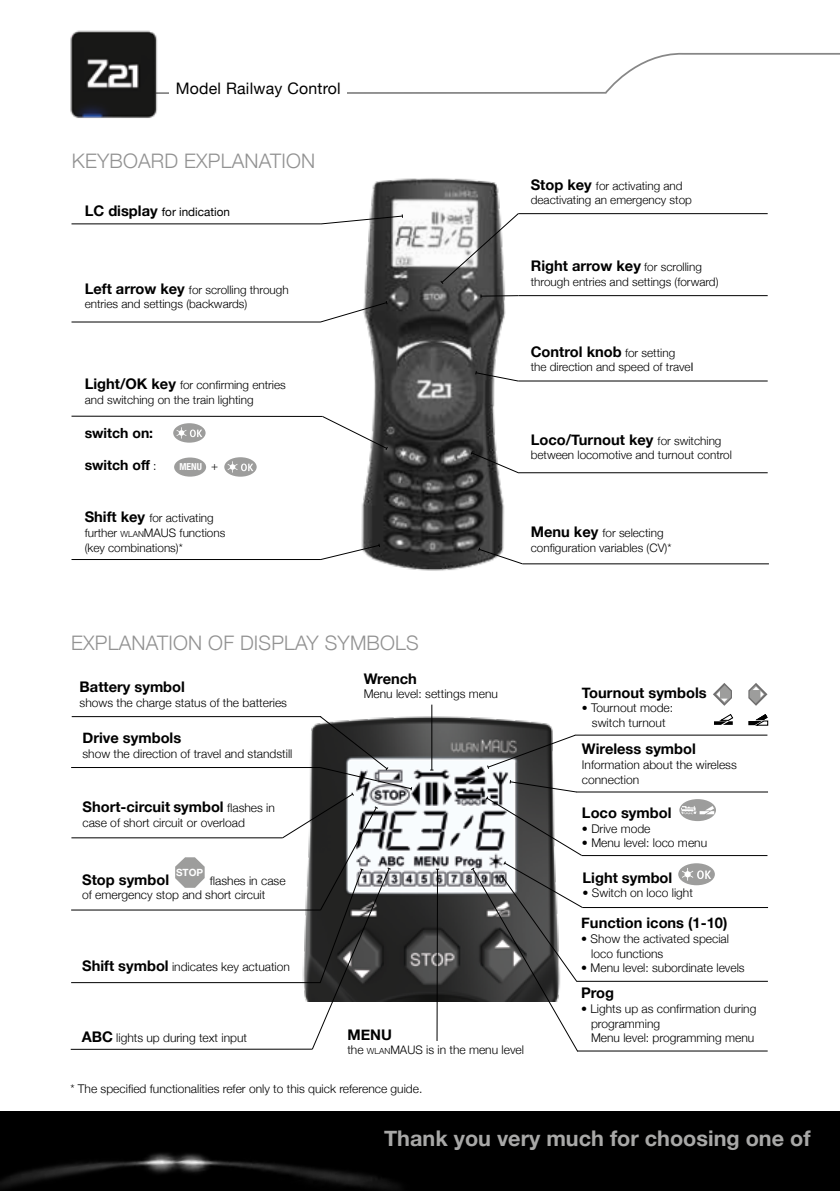
<style>
.page{position:relative;width:840px;height:1191px;background:#fff}
.page>*{position:absolute;margin:0;border:0;box-sizing:border-box;transform-origin:0 0}
.t1{font:700 21.6px "Helvetica Neue";color:#a8a8a7}
.t2{font:300 20px "Helvetica Neue";letter-spacing:.01em;color:#929292}
.t3{font:15.8px "Helvetica Neue";letter-spacing:.015em;color:#000}
.t4{font:700 14.6px "Helvetica Neue";color:#000}
.t5{font:700 14px "Helvetica Neue";color:#000}
.t6{font:300 12px/14.6px "Helvetica Neue";color:#000}
.t7{font:300 11.8px/14.6px "Helvetica Neue";color:#000}
.t8{font:11.8px "Helvetica Neue";color:#000}
.t9{font:700 10px "Helvetica Neue LT Std";color:#fff}
.t10{font:700 condensed 9.6px "Helvetica Neue LT Std";color:#fff}
.s1{font-weight:700;font-size:14.6px}
.s2{font-weight:300;font-size:12px}
.s3{font-weight:300;font-size:11.8px;color:#000}
.s4{font-size:8.4px}
.s5{font-weight:300;font-size:11.8px}
.s6{font-weight:400}
.s7{font-size:11.8px}
</style>
<div class="page">
<svg style="left:347px;top:52px;width:492px;height:42px"></svg>
<img style="left:70px;top:30px;width:99px;height:88px">
<div style="left:0;top:1111px;width:839px;height:80px;background:#000"></div>
<img style="left:0;top:1153px;width:399px;height:37px">
<img style="left:361px;top:178px;width:147px;height:393px">
<hr style="left:71px;top:416px;width:251px;height:1px;background:#000">
<svg style="left:321px;top:415px;width:67px;height:36px"></svg>
<hr style="left:71px;top:223px;width:250px;height:1px;background:#000">
<svg style="left:320px;top:214px;width:83px;height:11px"></svg>
<hr style="left:71px;top:322px;width:250px;height:1px;background:#000">
<svg style="left:320px;top:300px;width:68px;height:23px"></svg>
<hr style="left:71px;top:559px;width:250px;height:1px;background:#000">
<svg style="left:320px;top:543px;width:60px;height:17px"></svg>
<hr style="left:518px;top:213px;width:249px;height:1px;background:#000">
<svg style="left:439px;top:212px;width:80px;height:73px"></svg>
<hr style="left:518px;top:295px;width:249px;height:1px;background:#000">
<hr style="left:480px;top:295px;width:38px;height:1px;background:#000">
<hr style="left:518px;top:380px;width:249px;height:1px;background:#000">
<svg style="left:474px;top:370px;width:45px;height:12px"></svg>
<hr style="left:518px;top:472px;width:249px;height:1px;background:#000">
<svg style="left:470px;top:450px;width:49px;height:24px"></svg>
<svg style="left:477px;top:547px;width:46px;height:18px"></svg>
<hr style="left:522px;top:563px;width:246px;height:1px;background:#000">
<div style="left:224px;top:457px;width:32px;height:20px;background:#9d9d9c;border-radius:50%"></div>
<svg style="left:227px;top:461px;width:26px;height:11px"></svg>
<div style="left:174px;top:457px;width:32px;height:19px;background:#9d9d9c;border-radius:50%"></div>
<div style="left:173px;top:423px;width:32px;height:19px;background:#9d9d9c;border-radius:50%"></div>
<svg style="left:176px;top:427px;width:26px;height:11px"></svg>
<svg style="left:713px;top:683px;width:18px;height:23px"></svg>
<svg style="left:748px;top:683px;width:19px;height:23px"></svg>
<svg style="left:748px;top:714px;width:19px;height:12px"></svg>
<svg style="left:714px;top:714px;width:19px;height:11px"></svg>
<img style="left:248px;top:704px;width:402px;height:297px">
<hr style="left:71px;top:837px;width:211px;height:1px;background:#000">
<hr style="left:71px;top:982px;width:249px;height:1px;background:#000">
<hr style="left:574px;top:734px;width:193px;height:1px;background:#000">
<svg style="left:486px;top:734px;width:89px;height:35px"></svg>
<hr style="left:575px;top:791px;width:192px;height:1px;background:#000">
<hr style="left:582px;top:907px;width:185px;height:1px;background:#000">
<div style="left:679px;top:799px;width:36px;height:22px;background:#9d9d9c;border-radius:50%"></div>
<svg style="left:680px;top:806px;width:33px;height:8px"></svg>
<hr style="left:71px;top:909px;width:249px;height:1px;background:#000">
<svg style="left:175px;top:857px;width:29px;height:30px"></svg>
<hr style="left:576px;top:981px;width:191px;height:1px;background:#000">
<hr style="left:71px;top:767px;width:249px;height:1px;background:#000">
<hr style="left:431px;top:704px;width:1px;height:66px;background:#000">
<hr style="left:71px;top:1048px;width:241px;height:1px;background:#000">
<hr style="left:436px;top:869px;width:1px;height:172px;background:#000">
<hr style="left:577px;top:1050px;width:190px;height:1px;background:#000">
<hr style="left:72px;top:716px;width:249px;height:1px;background:#000">
<svg style="left:281px;top:715px;width:131px;height:335px"></svg>
<hr style="left:581px;top:855px;width:186px;height:1px;background:#000">
<svg style="left:470px;top:780px;width:113px;height:272px"></svg>
<svg style="left:688px;top:863px;width:26px;height:23px"></svg>
<div style="left:677px;top:863px;width:37px;height:22px;background:#9d9d9c;border-radius:50%"></div>
<svg style="left:681px;top:868px;width:29px;height:12px"></svg>
<h3 class="t3" style="left:176px;top:77px;width:166px">Model Railway Control</h3>
<h2 class="t2" style="left:72px;top:145px;width:245px">KEYBOARD EXPLANATION</h2>
<p class="t8" style="left:85px;top:203px;width:147px"><span class="s1">LC display</span> for indication</p>
<p class="t7" style="left:85px;top:281px;width:205px"><span class="s1">Left arrow key</span> for scrolling through entries and settings (backwards)</p>
<p class="t7" style="left:85px;top:376px;width:202px"><span class="s1">Light/OK key</span> for confirming entries and switching on the train lighting</p>
<p class="t5" style="left:85px;top:422px;width:70px">switch on:</p>
<p class="t5" style="left:85px;top:454px;width:73px">switch off <span class="s2">:</span></p>
<p class="t10" style="left:179px;top:461px;width:40px">MENU <span class="s3">+</span></p>
<p class="t7" style="left:85px;top:510px;width:142px"><span class="s1">Shift key</span> for activating further <span class="s4">WLAN</span>MAUS functions (key combinations)*</p>
<h2 class="t2" style="left:71px;top:627px;width:349px">EXPLANATION OF DISPLAY SYMBOLS</h2>
<p class="t4" style="left:80px;top:675px;width:107px">Battery symbol</p>
<p class="t6" style="left:80px;top:694px;width:209px">shows the charge status of the batteries</p>
<p class="t4" style="left:82px;top:726px;width:100px">Drive symbols</p>
<p class="t6" style="left:82px;top:745px;width:211px">show the direction of travel and standstill</p>
<p class="t4" style="left:82px;top:795px;width:194px">Short-circuit symbol <span class="s2">flashes in</span></p>
<p class="t6" style="left:82px;top:814px;width:164px">case of short circuit or overload</p>
<p class="t9" style="left:176px;top:866px;width:29px">STOP</p>
<p class="t4" style="left:82px;top:868px;width:88px">Stop symbol</p>
<p class="t6" style="left:82px;top:872px;width:205px;text-indent:128px">flashes in case of emergency stop and short circuit</p>
<p class="t6" style="left:82px;top:958px;width:209px"><span class="s1">Shift symbol</span> indicates key actuation</p>
<p class="t4" style="left:363px;top:667px;width:55px">Wrench</p>
<p class="t6" style="left:363px;top:686px;width:136px">Menu level: settings menu</p>
<p class="t7" style="left:530px;top:177px;width:163px"><span class="s1">Stop key</span> for activating and deactivating an emergency stop</p>
<p class="t4" style="left:530px;top:254px;width:172px">Right arrow key <span class="s5">for scrolling</span></p>
<p class="t7" style="left:530px;top:273px;width:189px">through entries and settings (forward)</p>
<p class="t4" style="left:530px;top:340px;width:146px">Control knob <span class="s5">for setting</span></p>
<p class="t7" style="left:530px;top:359px;width:164px">the direction and speed of trave<span class="s6">l</span></p>
<p class="t4" style="left:530px;top:428px;width:192px">Loco/Turnout key <span class="s5">for switching</span></p>
<p class="t7" style="left:530px;top:447px;width:202px">between locomotive and turnout control</p>
<p class="t7" style="left:530px;top:525px;width:142px"><span class="s1">Menu key</span> for selecting configuration variables (CV)*</p>
<p class="t4" style="left:581px;top:681px;width:126px">Tournout symbols</p>
<p class="t6" style="left:581px;top:700px;width:93px;text-align:center"><span class="s7">•</span> Tournout mode: switch turnout</p>
<p class="t4" style="left:581px;top:737px;width:115px">Wireless symbol</p>
<p class="t6" style="left:581px;top:756px;width:156px">Information about the wireless connection</p>
<p class="t4" style="left:581px;top:801px;width:91px">Loco symbol</p>
<p class="t6" style="left:581px;top:820px;width:70px">• Drive mode</p>
<p class="t6" style="left:581px;top:835px;width:127px">• Menu level: loco menu</p>
<p class="t4" style="left:582px;top:866px;width:91px">Light symbol</p>
<p class="t6" style="left:582px;top:885px;width:112px">• Switch on loco light</p>
<p class="t4" style="left:581px;top:911px;width:147px">Function icons (1-10)</p>
<p class="t6" style="left:591px;top:930px;width:139px;text-indent:-10px">• Show the activated special loco functions</p>
<p class="t6" style="left:581px;top:959px;width:165px">• Menu level: subordinate levels</p>
<p class="t6" style="left:82px;top:1029px;width:167px"><span class="s1">ABC</span> lights up during text input</p>
<p class="t4" style="left:347px;top:1023px;width:46px">MENU</p>
<p class="t6" style="left:347px;top:1041px;width:178px">the <span class="s4">WLAN</span><span class="s7">MAUS</span> is in the menu level</p>
<p class="t6" style="left:70px;top:1080px;width:353px">* The specified functionalities refer only to this quick reference guide.</p>
<p class="t4" style="left:580px;top:981px;width:35px">Prog</p>
<p class="t6" style="left:590px;top:1000px;width:167px;text-indent:-10px">• Lights up as confirmation during programming<br>Menu level: programming menu</p>
<h1 class="t1" style="left:384px;top:1121px;width:428px">Thank you very much for choosing one of</h1>
</div>
